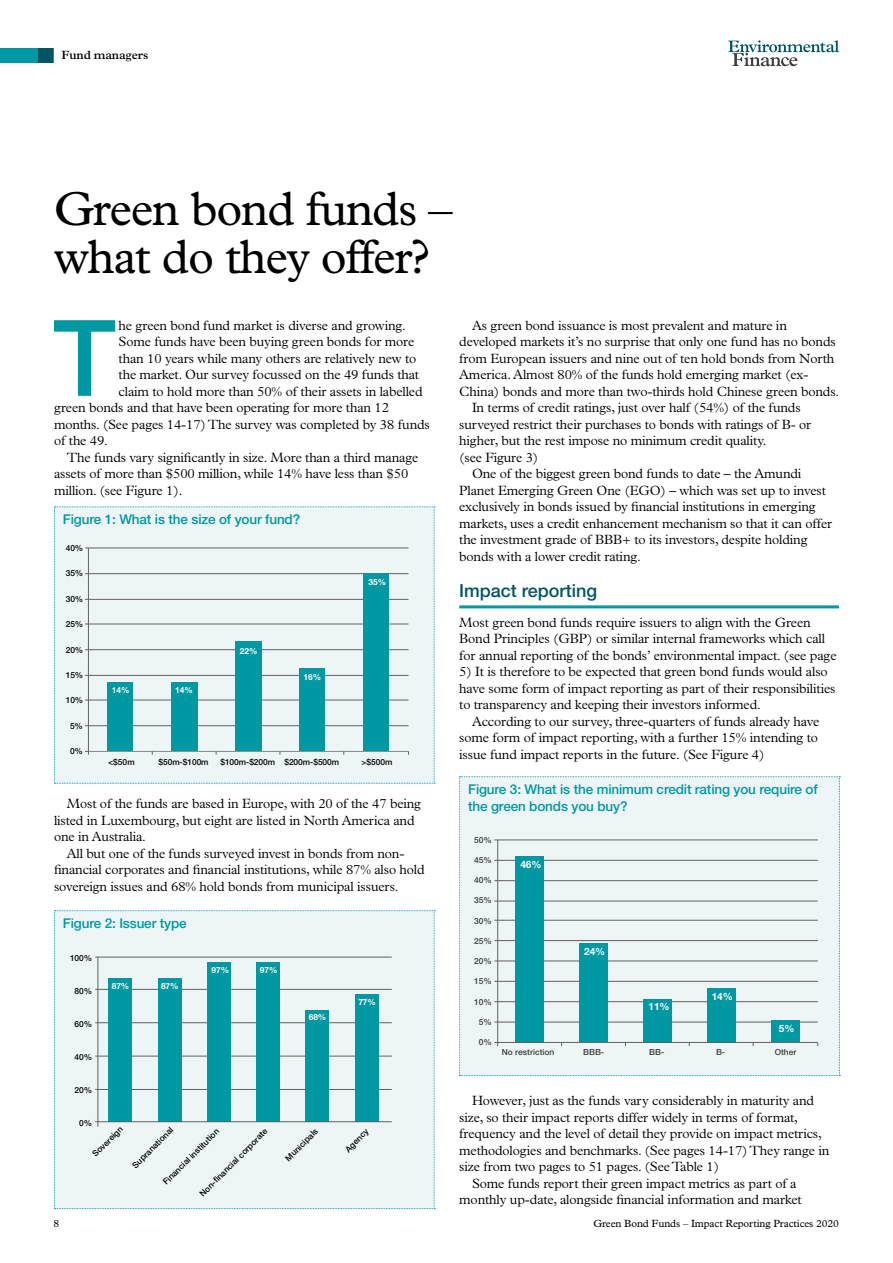
<style>
.page{position:relative;width:893px;height:1263px;background:#fff}
.page>*{position:absolute;margin:0;border:0;box-sizing:border-box;transform-origin:0 0}
.t1{font:500 105.9px "Helvetica Neue LT Pro";color:#0098a2}
.t2{font:48px/48px "Plantin Std";letter-spacing:-.025em;color:#000}
.t3{font:500 18px "Helvetica Neue LT Pro";color:#005562}
.t4{font:300 13.5px/16.5px "Plantin Std";letter-spacing:-.01em;color:#000}
.t5{font:500 13.5px/16.5px "Helvetica Neue LT Pro";letter-spacing:-.01em;color:#0098a2}
.t6{font:600 12px "Plantin Std";letter-spacing:-.01em;color:#000}
.t7{font:10.5px "Plantin Std";letter-spacing:-.01em;color:#000}
.t8{font:700 10.05px "Helvetica Neue LT Pro";letter-spacing:-.005em;color:#fff}
.t9{font:500 8.4px "Helvetica Neue LT Pro";letter-spacing:-.005em;color:#010202}
.t10{font:500 8.4px "Helvetica Neue LT Pro";color:#3a3c3d}
.t11{font:700 8.4px "Helvetica Neue LT Pro";letter-spacing:-.005em;color:#fff}
</style>
<div class="page">
<div style="left:0;top:48px;width:53px;height:15px;background:#0098a2"></div>
<div style="left:38px;top:48px;width:15px;height:15px;background:#005562"></div>
<svg style="left:728px;top:40px;width:111px;height:26px"></svg>
<hr style="left:459px;top:605px;width:380px;height:3px;background:#0098a2">
<svg style="left:54px;top:506px;width:381px;height:278px;background:#cbe5e7"></svg>
<svg style="left:54px;top:910px;width:381px;height:299px;background:#c0e2e4"></svg>
<svg style="left:459px;top:776px;width:381px;height:300px;background:#d0e6e8"></svg>
<p class="t6" style="left:62px;top:48px;width:88px">Fund managers</p>
<h2 class="t2" style="left:54px;top:185px;width:400px">Green bond funds – what do they offer?</h2>
<h1 class="t1" style="left:53px;top:294px;width:64px">T</h1>
<p class="t4" style="left:119px;top:317px;width:289px">he green bond fund market is diverse and growing.</p>
<p class="t4" style="left:119px;top:334px;width:297px">Some funds have been buying green bonds for more</p>
<p class="t4" style="left:119px;top:350px;width:299px">than 10 years while many others are relatively new to</p>
<p class="t4" style="left:119px;top:367px;width:302px">the market. Our survey focussed on the 49 funds that</p>
<p class="t4" style="left:119px;top:383px;width:305px">claim to hold more than 50% of their assets in labelled</p>
<p class="t4" style="left:54px;top:400px;width:337px">green bonds and that have been operating for more than 12</p>
<p class="t4" style="left:54px;top:416px;width:377px">months. (See pages 14-17) The survey was completed by 38 funds</p>
<p class="t4" style="left:54px;top:433px;width:55px">of the 49.</p>
<p class="t4" style="left:67px;top:449px;width:353px">The funds vary significantly in size. More than a third manage</p>
<p class="t4" style="left:54px;top:466px;width:356px">assets of more than $500 million, while 14% have less than $50</p>
<p class="t4" style="left:54px;top:482px;width:130px">million. (see Figure 1).</p>
<p class="t5" style="left:63px;top:511px;width:239px">Figure 1: What is the size of your fund?</p>
<p class="t9" style="left:66px;top:543px;width:19px">40%</p>
<p class="t9" style="left:66px;top:568px;width:19px">35%</p>
<p class="t9" style="left:66px;top:594px;width:19px">30%</p>
<p class="t9" style="left:66px;top:619px;width:19px">25%</p>
<p class="t9" style="left:66px;top:644px;width:19px">20%</p>
<p class="t9" style="left:66px;top:670px;width:19px">15%</p>
<p class="t9" style="left:66px;top:695px;width:19px">10%</p>
<p class="t9" style="left:70px;top:721px;width:15px">5%</p>
<p class="t9" style="left:70px;top:746px;width:15px">0%</p>
<p class="t11" style="left:112px;top:685px;width:19px">14%</p>
<p class="t11" style="left:175px;top:685px;width:19px">14%</p>
<p class="t11" style="left:240px;top:645px;width:19px">22%</p>
<p class="t11" style="left:304px;top:672px;width:19px">16%</p>
<p class="t11" style="left:368px;top:577px;width:19px">35%</p>
<p class="t9" style="left:108px;top:757px;width:28px">&lt;$50m</p>
<p class="t9" style="left:158px;top:757px;width:52px">$50m-$100m</p>
<p class="t9" style="left:220px;top:757px;width:120px">$100m-$200m $200m-$500m</p>
<p class="t9" style="left:361px;top:757px;width:33px">&gt;$500m</p>
<p class="t4" style="left:54px;top:796px;width:369px;text-indent:13px">Most of the funds are based in Europe, with 20 of the 47 being listed in Luxembourg, but eight are listed in North America and one in Australia.</p>
<p class="t4" style="left:54px;top:845px;width:372px;text-indent:13px">All but one of the funds surveyed invest in bonds from non&shy;financial corporates and financial institutions, while 87% also hold sovereign issues and 68% hold bonds from municipal issuers.</p>
<p class="t5" style="left:63px;top:915px;width:125px">Figure 2: Issuer type</p>
<p class="t9" style="left:70px;top:953px;width:24px">100%</p>
<p class="t9" style="left:75px;top:986px;width:19px">80%</p>
<p class="t9" style="left:75px;top:1019px;width:19px">60%</p>
<p class="t9" style="left:75px;top:1052px;width:19px">40%</p>
<p class="t9" style="left:75px;top:1085px;width:19px">20%</p>
<p class="t11" style="left:112px;top:981px;width:19px">87%</p>
<p class="t11" style="left:161px;top:981px;width:19px">87%</p>
<p class="t11" style="left:212px;top:965px;width:19px">97%</p>
<p class="t11" style="left:260px;top:965px;width:19px">97%</p>
<p class="t11" style="left:309px;top:1012px;width:19px">68%</p>
<p class="t11" style="left:358px;top:996px;width:19px">77%</p>
<p class="t9" style="left:79px;top:1118px;width:15px">0%</p>
<p class="t9" style="left:90px;top:1151px;width:40px;rotate:-45deg">Sovereign</p>
<p class="t9" style="left:130px;top:1163px;width:55px;rotate:-45deg">Supranational</p>
<p class="t9" style="left:198px;top:1191px;width:93px;rotate:-45deg">Non-fi nancial corporate</p>
<p class="t9" style="left:283px;top:1156px;width:44px;rotate:-45deg">Municipals</p>
<p class="t9" style="left:343px;top:1147px;width:31px;rotate:-45deg">Agency</p>
<p class="t9" style="left:161px;top:1179px;width:77px;rotate:-45deg">Financial institution</p>
<p class="t4" style="left:472px;top:317px;width:316px">As green bond issuance is most prevalent and mature in</p>
<p class="t4" style="left:459px;top:334px;width:378px">developed markets it’s no surprise that only one fund has no bonds</p>
<p class="t4" style="left:459px;top:350px;width:377px">from European issuers and nine out of ten hold bonds from North</p>
<p class="t4" style="left:459px;top:367px;width:351px">America. Almost 80% of the funds hold emerging market (ex-</p>
<p class="t4" style="left:459px;top:383px;width:381px">China) bonds and more than two-thirds hold Chinese green bonds.</p>
<p class="t4" style="left:472px;top:400px;width:330px">In terms of credit ratings, just over half (54%) of the funds</p>
<p class="t4" style="left:459px;top:416px;width:354px">surveyed restrict their purchases to bonds with ratings of B- or</p>
<p class="t4" style="left:459px;top:433px;width:309px">higher, but the rest impose no minimum credit quality.</p>
<p class="t4" style="left:459px;top:449px;width:81px">(see Figure 3)</p>
<p class="t4" style="left:472px;top:466px;width:331px">One of the biggest green bond funds to date – the Amundi</p>
<p class="t4" style="left:459px;top:482px;width:368px">Planet Emerging Green One (EGO) – which was set up to invest</p>
<p class="t4" style="left:459px;top:499px;width:358px">exclusively in bonds issued by financial institutions in emerging</p>
<p class="t4" style="left:459px;top:515px;width:374px">markets, uses a credit enhancement mechanism so that it can offer</p>
<p class="t4" style="left:459px;top:532px;width:350px">the investment grade of BBB+ to its investors, despite holding</p>
<p class="t4" style="left:459px;top:548px;width:183px">bonds with a lower credit rating.</p>
<h3 class="t3" style="left:459px;top:580px;width:140px">Impact reporting</h3>
<p class="t4" style="left:459px;top:614px;width:379px">Most green bond funds require issuers to align with the Green<br>Bond Principles (GBP) or similar internal frameworks which call for annual reporting of the bonds’ environmental impact. (see page</p>
<p class="t4" style="left:459px;top:664px;width:378px">5) It is therefore to be expected that green bond funds would also have some form of impact reporting as part of their responsibilities to transparency and keeping their investors informed.</p>
<p class="t4" style="left:459px;top:713px;width:362px;text-align:justify;text-indent:13px">According to our survey, three-quarters of funds already have some form of impact reporting, with a further 15% intending to issue fund impact reports in the future. (See Figure 4)</p>
<p class="t5" style="left:468px;top:781px;width:351px">Figure 3: What is the minimum credit rating you require of the green bonds you buy?</p>
<p class="t10" style="left:474px;top:834px;width:19px">50%</p>
<p class="t10" style="left:474px;top:855px;width:19px">45%</p>
<p class="t10" style="left:474px;top:875px;width:19px">40%</p>
<p class="t10" style="left:474px;top:895px;width:19px">35%</p>
<p class="t10" style="left:474px;top:916px;width:19px">30%</p>
<p class="t10" style="left:474px;top:936px;width:19px">25%</p>
<p class="t10" style="left:474px;top:956px;width:19px">20%</p>
<p class="t10" style="left:474px;top:976px;width:19px">15%</p>
<p class="t10" style="left:479px;top:1017px;width:15px">5%</p>
<p class="t10" style="left:474px;top:997px;width:19px">10%</p>
<p class="t10" style="left:479px;top:1037px;width:15px">0%</p>
<p class="t8" style="left:520px;top:858px;width:23px">46%</p>
<p class="t8" style="left:584px;top:945px;width:23px">24%</p>
<p class="t8" style="left:648px;top:1000px;width:23px">11%</p>
<p class="t8" style="left:712px;top:990px;width:23px">14%</p>
<p class="t8" style="left:779px;top:1022px;width:17px">5%</p>
<p class="t10" style="left:502px;top:1047px;width:54px">No restriction</p>
<p class="t10" style="left:583px;top:1047px;width:23px">BBB-</p>
<p class="t10" style="left:649px;top:1047px;width:17px">BB-</p>
<p class="t10" style="left:716px;top:1047px;width:11px">B-</p>
<p class="t10" style="left:775px;top:1047px;width:23px">Other</p>
<p class="t4" style="left:472px;top:1093px;width:344px">However, just as the funds vary considerably in maturity and</p>
<p class="t4" style="left:459px;top:1109px;width:340px">size, so their impact reports differ widely in terms of format,</p>
<p class="t4" style="left:459px;top:1126px;width:364px">frequency and the level of detail they provide on impact metrics,</p>
<p class="t4" style="left:459px;top:1142px;width:372px">methodologies and benchmarks. (See pages 14-17) They range in</p>
<p class="t4" style="left:459px;top:1159px;width:261px">size from two pages to 51 pages. (See Table 1)</p>
<p class="t4" style="left:472px;top:1175px;width:326px">Some funds report their green impact metrics as part of a</p>
<p class="t4" style="left:459px;top:1192px;width:344px">monthly up-date, alongside financial information and market</p>
<p class="t7" style="left:54px;top:1217px;width:7px">8</p>
<p class="t7" style="left:593px;top:1217px;width:247px">Green Bond Funds – Impact Reporting Practices 2020</p>
</div>
